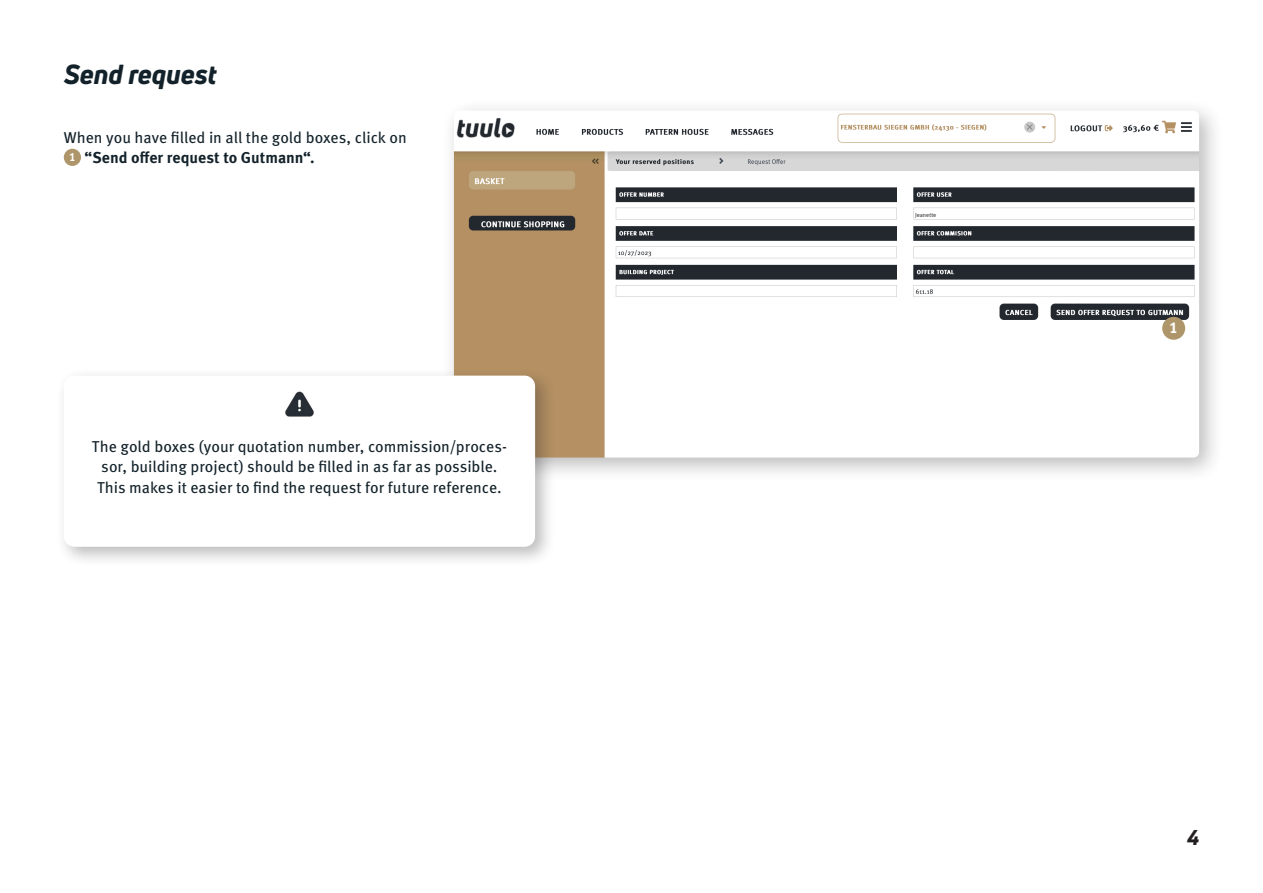
<style>
.page{position:relative;width:1263px;height:893px;background:#fff}
.page>*{position:absolute;margin:0;border:0;box-sizing:border-box;transform-origin:0 0}
.t1{font:italic 800 27px "Uni Neue";color:#13222a}
.t2{font:italic 800 21px "Uni Neue";color:#231f20}
.t3{font:15.75px/20.2px "Meta Pro";color:#13222a;text-align:center}
.t4{font:700 15.75px "Meta Pro";letter-spacing:.005em;color:#13222a}
.t5{font:700 15.75px "Meta Pro";color:#fff}
.t6{font:700 11.85px "Meta Pro";color:#fff}
.t7{font:6px "Gutmann Meta Norm";color:#231f20}
</style>
<div class="page">
<div style="left:64px;top:149px;width:17px;height:17px;background:#af966a;border-radius:50%"></div>
<div style="left:442px;top:99px;width:782px;height:384px;background:#231f20;opacity:.3"></div>
<img style="left:454px;top:111px;width:745px;height:347px">
<div style="left:1162px;top:317px;width:23px;height:23px;background:#af966a;border-radius:50%"></div>
<div style="left:56px;top:368px;width:499px;height:199px;background:#231f20;opacity:.3"></div>
<div style="left:64px;top:376px;width:471px;height:171px;background:#fff;border-radius:11px"></div>
<img style="left:285px;top:391px;width:29px;height:26px">
<div style="left:914px;top:210px;width:102px;height:8px;background:#fff"></div>
<p class="t1" style="left:64px;top:56px;width:154px">Send request</p>
<p class="t3" style="left:64px;top:126px;width:345px">When you have filled in all the gold boxes, click on</p>
<p class="t6" style="left:69px;top:148px;width:8px">1</p>
<p class="t4" style="left:85px;top:145px;width:232px">“Send offer request to Gutmann“.</p>
<p class="t3" style="left:92px;top:435px;width:417px">The gold boxes (your quotation number, commission/proces&shy;sor, building project) should be filled in as far as possible.<br>This makes it easier to find the request for future reference.</p>
<p class="t7" style="left:915px;top:210px;width:23px">Jeanette</p>
<p class="t5" style="left:1169px;top:315px;width:10px">1</p>
<h2 class="t2" style="left:1187px;top:823px;width:14px">4</h2>
</div>
